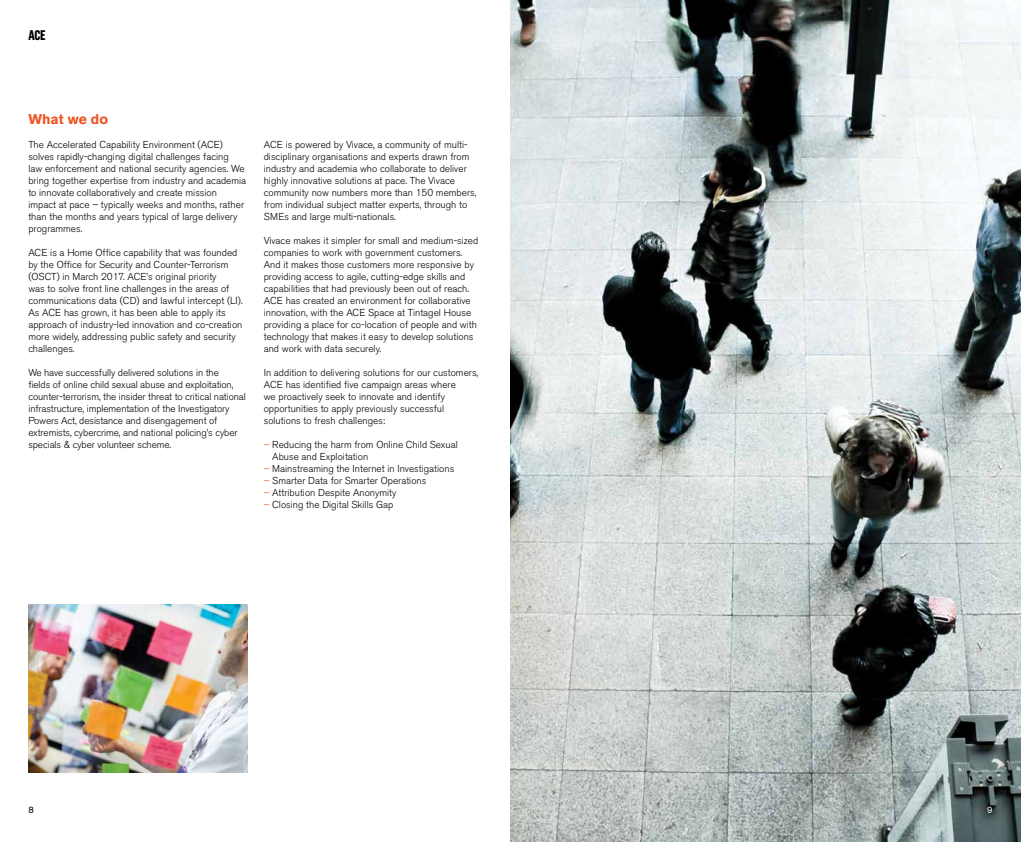
<style>
.page{position:relative;width:1021px;height:842px;background:#fff}
.page>*{position:absolute;margin:0;border:0;box-sizing:border-box;transform-origin:0 0}
.t1{font:700 14px "Akzidenz Grotesk BE";letter-spacing:.005em;color:#f05323}
.t2{font:700 13.9px "Grotzec Head Condensed";color:#000}
.t3{font:300 10px/12px "Akzidenz Grotesk BE";color:#000}
.t4{font:9.3px "Akzidenz Grotesk BE";color:#000}
.t5{font:9.3px "Akzidenz Grotesk BE";color:#fff}
.s1{color:#f05323}
</style>
<div class="page">
<img style="left:28px;top:604px;width:219px;height:168px">
<img style="left:510px;top:0;width:510px;height:842px">
<h2 class="t2" style="left:28px;top:27px;width:19px">ACE</h2>
<h1 class="t1" style="left:28px;top:111px;width:81px">What we do</h1>
<p class="t3" style="left:28px;top:139px;width:219px">The Accelerated Capability Environment (ACE) solves rapidly-changing digital challenges facing<br>law enforcement and national security agencies. We bring together expertise from industry and academia to innovate collaboratively and create mission impact at pace – typically weeks and months, rather than the months and years typical of large delivery programmes.</p>
<p class="t3" style="left:28px;top:247px;width:216px">ACE is a Home Office capability that was founded by the Office for Security and Counter-Terrorism (OSCT) in March 2017. ACE’s original priority<br>was to solve front line challenges in the areas of communications data (CD) and lawful intercept (LI).<br>As ACE has grown, it has been able to apply its approach of industry-led innovation and co-creation more widely, addressing public safety and security challenges.</p>
<p class="t3" style="left:28px;top:367px;width:219px">We have successfully delivered solutions in the<br>fields of online child sexual abuse and exploitation, counter-terrorism, the insider threat to critical national infrastructure, implementation of the Investigatory Powers Act, desistance and disengagement of extremists, cybercrime, and national policing’s cyber specials &amp; cyber volunteer scheme.</p>
<p class="t3" style="left:264px;top:139px;width:214px">ACE is powered by Vivace, a community of multi&shy;disciplinary organisations and experts drawn from industry and academia who collaborate to deliver highly innovative solutions at pace. The Vivace community now numbers more than 150 members, from individual subject matter experts, through to SMEs and large multi-nationals.</p>
<p class="t3" style="left:264px;top:235px;width:216px">Vivace makes it simpler for small and medium-sized companies to work with government customers.<br>And it makes those customers more responsive by providing access to agile, cutting-edge skills and capabilities that had previously been out of reach.<br>ACE has created an environment for collaborative innovation, with the ACE Space at Tintagel House providing a place for co-location of people and with technology that makes it easy to develop solutions and work with data securely.</p>
<p class="t3" style="left:264px;top:367px;width:216px">In addition to delivering solutions for our customers, ACE has identified five campaign areas where<br>we proactively seek to innovate and identify opportunities to apply previously successful solutions to fresh challenges:</p>
<p class="t3" style="left:272px;top:439px;width:187px;text-indent:-8px"><span class="s1">–</span> Reducing the harm from Online Child Sexual<br>Abuse and Exploitation</p>
<p class="t3" style="left:264px;top:463px;width:192px"><span class="s1">–</span> Mainstreaming the Internet in Investigations</p>
<p class="t3" style="left:264px;top:475px;width:164px"><span class="s1">–</span> Smarter Data for Smarter Operations</p>
<p class="t3" style="left:264px;top:487px;width:134px"><span class="s1">–</span> Attribution Despite Anonymity</p>
<p class="t3" style="left:264px;top:499px;width:131px"><span class="s1">–</span> Closing the Digital Skills Gap</p>
<p class="t4" style="left:28px;top:804px;width:7px">8</p>
<p class="t5" style="left:987px;top:804px;width:7px">9</p>
</div>
